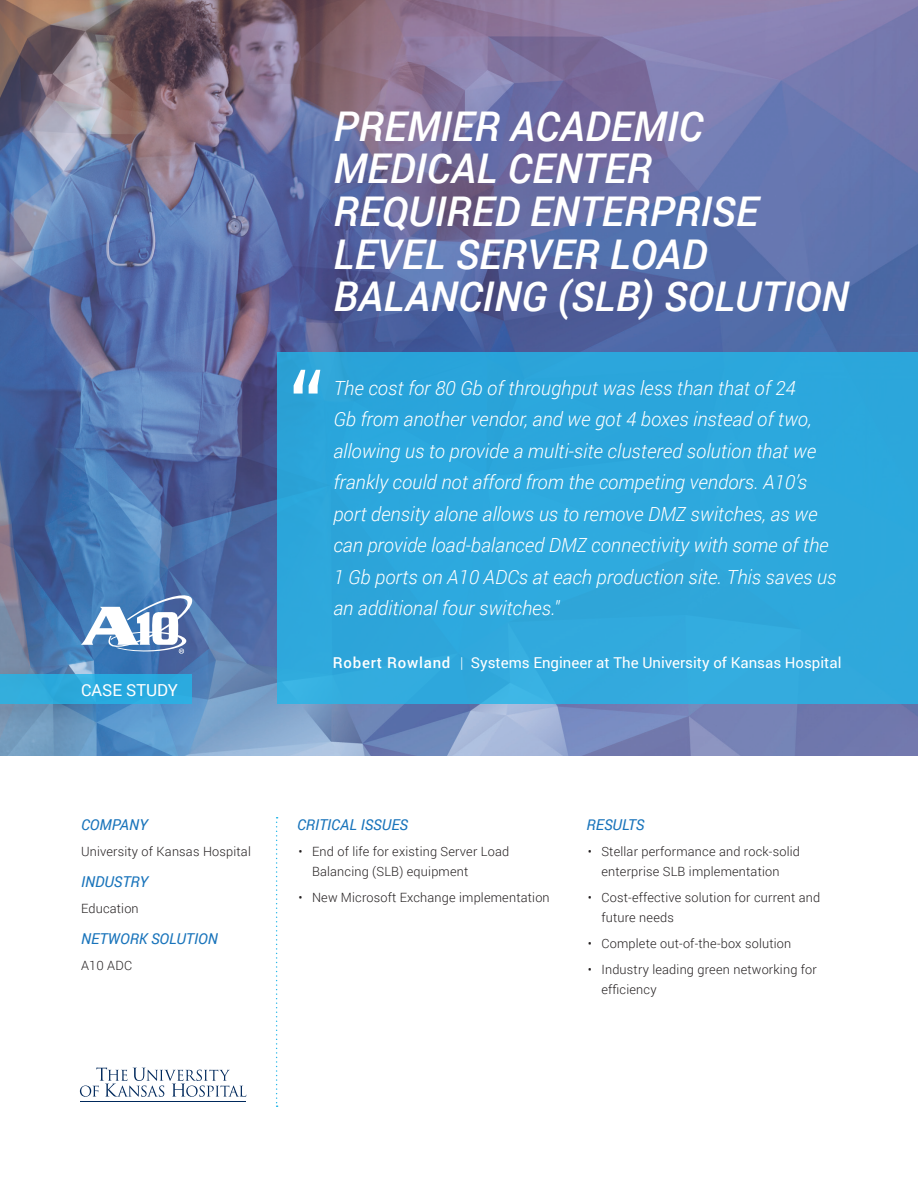
<style>
.page{position:relative;width:918px;height:1188px;background:#fff}
.page>*{position:absolute;margin:0;border:0;box-sizing:border-box;transform-origin:0 0}
.t1{font:italic 500 40.95px/42.8px "Roboto";letter-spacing:.005em;color:#fff}
.t2{font:italic 300 19.5px/31.5px "Roboto";color:#fff}
.t3{font:16.5px "Roboto";color:#fff}
.t4{font:15px "Roboto";color:#fff}
.t5{font:italic 15px "Roboto";color:#1974bb}
.t6{font:300 12.75px/19.5px "Roboto";letter-spacing:.015em;color:#231f20}
.s1{font-weight:500}
.s2{font-weight:300}
</style>
<div class="page">
<img style="left:0;top:0;width:918px;height:756px">
<svg style="left:276px;top:817px;width:2px;height:290px"></svg>
<svg style="left:80px;top:1067px;width:166px;height:30px"></svg>
<hr style="left:80px;top:1101px;width:166px;height:1px;background:#00295c">
<div style="left:277px;top:352px;width:641px;height:351px;background:#2da8dc"></div>
<svg style="left:81px;top:595px;width:111px;height:59px"></svg>
<svg style="left:294px;top:370px;width:26px;height:24px"></svg>
<div style="left:0;top:674px;width:192px;height:29px;background:#2ba9de"></div>
<p class="t3" style="left:81px;top:683px;width:98px">CASE STUDY</p>
<h1 class="t1" style="left:333px;top:108px;width:517px">PREMIER ACADEMIC<br>MEDICAL CENTER<br>REQUIRED ENTERPRISE<br>LEVEL SERVER LOAD<br>BALANCING (SLB) SOLUTION</h1>
<p class="t2" style="left:333px;top:373px;width:505px">The cost for 80 Gb of throughput was less than that of 24<br>Gb from another vendor, and we got 4 boxes instead of two, allowing us to provide a multi-site clustered solution that we frankly could not afford from the competing vendors. A10’s port density alone allows us to remove DMZ switches, as we can provide load-balanced DMZ connectivity with some of the 1 Gb ports on A10 ADCs at each production site. This saves us an additional four switches."</p>
<p class="t4" style="left:333px;top:656px;width:510px"><span class="s1">Robert Rowland</span> <span class="s2">|</span> Systems Engineer at The University of Kansas Hospital</p>
<p class="t5" style="left:81px;top:816px;width:68px">COMPANY</p>
<p class="t6" style="left:81px;top:843px;width:171px">University of Kansas Hospital</p>
<p class="t5" style="left:81px;top:873px;width:69px">INDUSTRY</p>
<p class="t6" style="left:81px;top:900px;width:59px">Education</p>
<p class="t5" style="left:81px;top:930px;width:138px">NETWORK SOLUTION</p>
<p class="t6" style="left:81px;top:957px;width:53px">A10 ADC</p>
<p class="t5" style="left:297px;top:816px;width:113px">CRITICAL ISSUES</p>
<p class="t6" style="left:312px;top:843px;width:199px;text-indent:-14px">• End of life for existing Server Load<br>Balancing (SLB) equipment</p>
<p class="t6" style="left:298px;top:889px;width:253px">• New Microsoft Exchange implementation</p>
<p class="t5" style="left:586px;top:816px;width:59px">RESULTS</p>
<p class="t6" style="left:588px;top:843px;width:214px;text-align:center">• Stellar performance and rock-solid enterprise SLB implementation</p>
<p class="t6" style="left:601px;top:889px;width:220px;text-indent:-14px">• Cost-effective solution for current and future needs</p>
<p class="t6" style="left:588px;top:934px;width:205px">• Complete out-of-the-box solution</p>
<p class="t6" style="left:601px;top:961px;width:217px;text-indent:-14px">• Industry leading green networking for efficiency</p>
</div>
